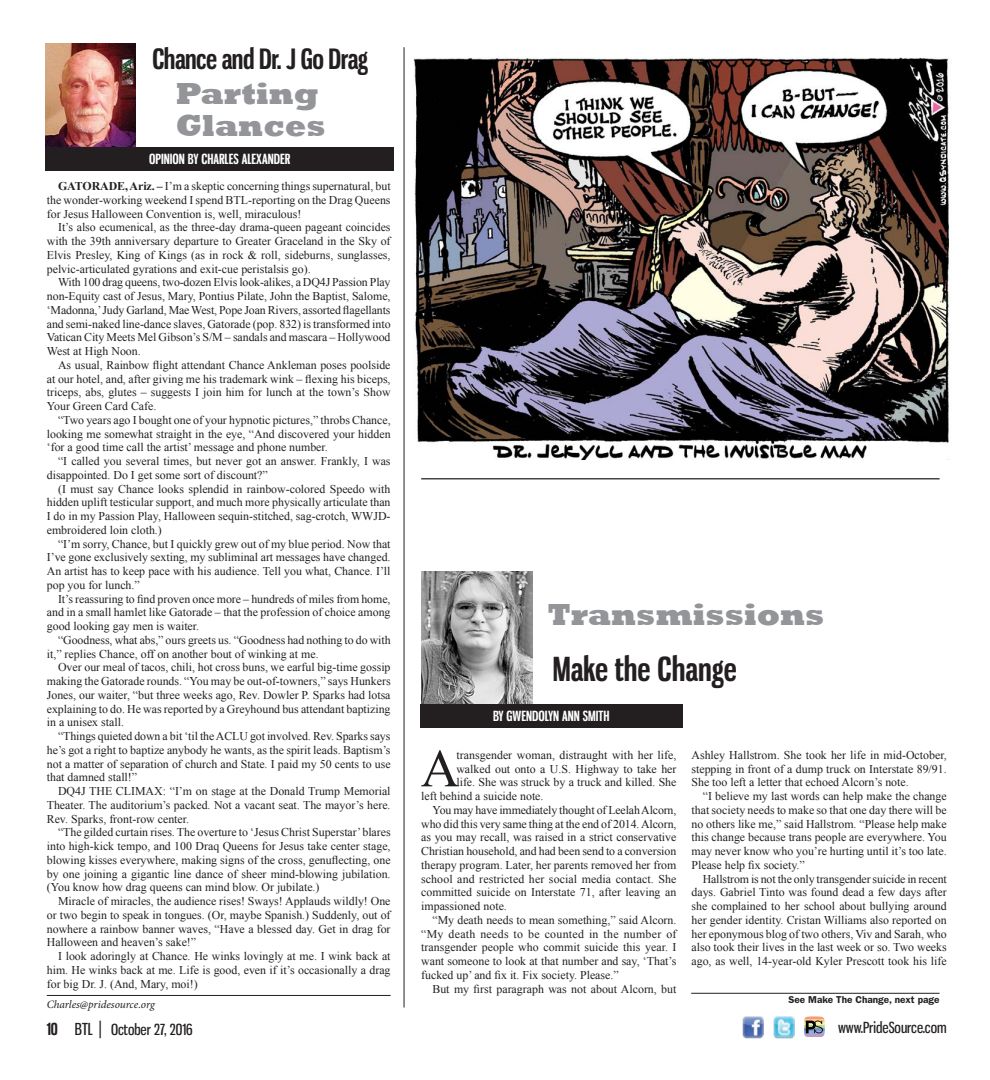
<style>
.page{position:relative;width:990px;height:1080px;background:#fff}
.page>*{position:absolute;margin:0;border:0;box-sizing:border-box;transform-origin:0 0}
.Body_Copy_-_DropCap{font:53.38px "Times New Roman";color:#231f20}
.Headline_2_-_Small{font:700 32.5px "Gnuolane Rg";color:#231f20}
.Column_Name{font:800 31.25px/31.2px "Rockwell";color:#939598}
.t1{font:700 27.5px "Gnuolane Rg";letter-spacing:-.02em;color:#231f20}
.t2{font:15px "Gnuolane Rg";color:#231f20}
.ByLine_New{font:700 13.75px "Gnuolane Rg";color:#fff}
.Body_Copy{font:11.88px/13.8px "Times New Roman";color:#231f20;text-align:justify}
.Body_Copy_-_DropCap-2{font:11.88px "Times New Roman";color:#231f20}
.Tag_Line{font:italic 11.25px "Minion Pro";letter-spacing:-.01em;color:#231f20}
.Continued_on{font:600 10px "Franklin Gothic";color:#231f20}
.s1{font-weight:700}
.s2{font-weight:700;font-size:16.25px}
.s3{font-size:16.25px}
.s4{font-size:17.5px}
</style>
<div class="page">
<img style="left:773px;top:1016px;width:22px;height:22px">
<img style="left:742px;top:1016px;width:22px;height:22px">
<hr style="left:804px;top:1016px;width:21px;height:3px;background:#f69a7a">
<hr style="left:804px;top:1019px;width:21px;height:3px;background:#fdc88a">
<hr style="left:804px;top:1022px;width:21px;height:3px;background:#f6f3a2">
<hr style="left:804px;top:1025px;width:21px;height:3px;background:#b7d99b">
<hr style="left:804px;top:1028px;width:21px;height:3px;background:#868fc4">
<hr style="left:804px;top:1031px;width:21px;height:3px;background:#8fafd8">
<hr style="left:804px;top:1034px;width:21px;height:3px;background:#bb9cc9">
<svg style="left:806px;top:1021px;width:17px;height:12px"></svg>
<img style="left:413px;top:57px;width:537px;height:403px">
<img style="left:46px;top:44px;width:90px;height:104px">
<div style="left:46px;top:148px;width:348px;height:23px;background:#231f20"></div>
<hr style="left:404px;top:47px;width:1px;height:961px;background:#231f20">
<img style="left:421px;top:571px;width:112px;height:134px">
<hr style="left:691px;top:993px;width:249px;height:1px;background:#231f20">
<hr style="left:47px;top:995px;width:344px;height:1px;background:#231f20">
<div style="left:420px;top:705px;width:262px;height:23px;background:#231f20"></div>
<hr style="left:421px;top:478px;width:519px;height:1px;background:#231f20">
<p class="t1" style="left:152px;top:43px;width:217px">Chance and Dr. J Go Drag</p>
<p class="Column_Name" style="left:176px;top:79px;width:152px">Parting<br>Glances</p>
<p class="ByLine_New" style="left:149px;top:151px;width:143px">OPINION BY CHARLES ALEXANDER</p>
<p class="Body_Copy" style="left:47px;top:179px;width:345px;text-indent:11px"><span class="s1">GATORADE, Ariz. –</span> I’m a skeptic concerning things supernatural, but the wonder-working weekend I spend BTL-reporting on the Drag Queens for Jesus Halloween Convention is, well, miraculous!</p>
<p class="Body_Copy" style="left:47px;top:220px;width:345px;text-indent:11px">It’s also ecumenical, as the three-day drama-queen pageant coincides with the 39th anniversary departure to Greater Graceland in the Sky of Elvis Presley, King of Kings (as in rock &amp; roll, sideburns, sunglasses, pelvic-articulated gyrations and exit-cue peristalsis go).</p>
<p class="Body_Copy" style="left:47px;top:275px;width:345px;text-indent:11px">With 100 drag queens, two-dozen Elvis look-alikes, a DQ4J Passion Play non-Equity cast of Jesus, Mary, Pontius Pilate, John the Baptist, Salome, ‘Madonna,’ Judy Garland, Mae West, Pope Joan Rivers, assorted flagellants and semi-naked line-dance slaves, Gatorade (pop. 832) is transformed into Vatican City Meets Mel Gibson’s S/M – sandals and mascara – Hollywood West at High Noon.</p>
<p class="Body_Copy" style="left:47px;top:358px;width:345px;text-indent:11px">As usual, Rainbow flight attendant Chance Ankleman poses poolside at our hotel, and, after giving me his trademark wink – flexing his biceps, triceps, abs, glutes – suggests I join him for lunch at the town’s Show Your Green Card Cafe.</p>
<p class="Body_Copy" style="left:47px;top:413px;width:345px;text-indent:11px">“Two years ago I bought one of your hypnotic pictures,” throbs Chance, looking me somewhat straight in the eye, “And discovered your hidden ‘for a good time call the artist’ message and phone number.</p>
<p class="Body_Copy" style="left:47px;top:454px;width:345px;text-indent:11px">“I called you several times, but never got an answer. Frankly, I was disappointed. Do I get some sort of discount?”</p>
<p class="Body_Copy" style="left:47px;top:482px;width:345px;text-indent:11px">(I must say Chance looks splendid in rainbow-colored Speedo with hidden uplift testicular support, and much more physically articulate than I do in my Passion Play, Halloween sequin-stitched, sag-crotch, WWJD&shy;embroidered loin cloth.)</p>
<p class="Body_Copy" style="left:47px;top:537px;width:345px;text-indent:11px">“I’m sorry, Chance, but I quickly grew out of my blue period. Now that I’ve gone exclusively sexting, my subliminal art messages have changed.<br>An artist has to keep pace with his audience. Tell you what, Chance. I’ll pop you for lunch.”</p>
<p class="Body_Copy" style="left:47px;top:592px;width:345px;text-indent:11px">It’s reassuring to find proven once more – hundreds of miles from home, and in a small hamlet like Gatorade – that the profession of choice among good looking gay men is waiter.</p>
<p class="Body_Copy" style="left:47px;top:633px;width:345px;text-indent:11px">“Goodness, what abs,” ours greets us. “Goodness had nothing to do with it,” replies Chance, off on another bout of winking at me.</p>
<p class="Body_Copy" style="left:47px;top:660px;width:345px;text-indent:11px">Over our meal of tacos, chili, hot cross buns, we earful big-time gossip making the Gatorade rounds. “You may be out-of-towners,” says Hunkers Jones, our waiter, “but three weeks ago, Rev. Dowler P. Sparks had lotsa explaining to do. He was reported by a Greyhound bus attendant baptizing in a unisex stall.</p>
<p class="Body_Copy" style="left:47px;top:729px;width:345px;text-indent:11px">“Things quieted down a bit ‘til the ACLU got involved. Rev. Sparks says he’s got a right to baptize anybody he wants, as the spirit leads. Baptism’s not a matter of separation of church and State. I paid my 50 cents to use that damned stall!”</p>
<p class="Body_Copy" style="left:47px;top:784px;width:345px;text-indent:11px">DQ4J THE CLIMAX: “I’m on stage at the Donald Trump Memorial Theater. The auditorium’s packed. Not a vacant seat. The mayor’s here.<br>Rev. Sparks, front-row center.</p>
<p class="Body_Copy" style="left:47px;top:825px;width:345px;text-indent:11px">“The gilded curtain rises. The overture to ‘Jesus Christ Superstar’ blares into high-kick tempo, and 100 Draq Queens for Jesus take center stage, blowing kisses everywhere, making signs of the cross, genuflecting, one by one joining a gigantic line dance of sheer mind-blowing jubilation. (You know how drag queens can mind blow. Or jubilate.)</p>
<p class="Body_Copy" style="left:47px;top:894px;width:345px;text-indent:11px">Miracle of miracles, the audience rises! Sways! Applauds wildly! One or two begin to speak in tongues. (Or, maybe Spanish.) Suddenly, out of nowhere a rainbow banner waves, “Have a blessed day. Get in drag for Halloween and heaven’s sake!”</p>
<p class="Body_Copy" style="left:47px;top:949px;width:345px;text-indent:11px">I look adoringly at Chance. He winks lovingly at me. I wink back at him. He winks back at me. Life is good, even if it’s occasionally a drag for big Dr. J. (And, Mary, moi!)</p>
<p class="Tag_Line" style="left:47px;top:998px;width:110px">Charles@pridesource.org</p>
<p class="Column_Name" style="left:547px;top:600px;width:279px">Transmissions</p>
<p class="Headline_2_-_Small" style="left:553px;top:649px;width:186px">Make the Change</p>
<p class="ByLine_New" style="left:493px;top:708px;width:118px">BY GWENDOLYN ANN SMITH</p>
<p class="Body_Copy_-_DropCap" style="left:421px;top:733px;width:40px">A</p>
<p class="Body_Copy_-_DropCap-2" style="left:456px;top:747px;width:222px">transgender woman, distraught with her life,</p>
<p class="Body_Copy_-_DropCap-2" style="left:456px;top:761px;width:222px">walked out onto a U.S. Highway to take her</p>
<p class="Body_Copy_-_DropCap-2" style="left:456px;top:774px;width:222px">life. She was struck by a truck and killed. She</p>
<p class="Body_Copy_-_DropCap-2" style="left:421px;top:788px;width:124px">left behind a suicide note.</p>
<p class="Body_Copy" style="left:421px;top:803px;width:257px;text-indent:11px">You may have immediately thought of Leelah Alcorn, who did this very same thing at the end of 2014. Alcorn, as you may recall, was raised in a strict conservative Christian household, and had been send to a conversion therapy program. Later, her parents removed her from school and restricted her social media contact. She committed suicide on Interstate 71, after leaving an impassioned note.</p>
<p class="Body_Copy" style="left:421px;top:913px;width:257px;text-indent:11px">“My death needs to mean something,” said Alcorn. “My death needs to be counted in the number of transgender people who commit suicide this year. I want someone to look at that number and say, ‘That’s fucked up’ and fix it. Fix society. Please.”</p>
<p class="Body_Copy" style="left:432px;top:982px;width:246px">But my first paragraph was not about Alcorn, but</p>
<p class="Body_Copy" style="left:691px;top:748px;width:257px">Ashley Hallstrom. She took her life in mid-October, stepping in front of a dump truck on Interstate 89/91.<br>She too left a letter that echoed Alcorn’s note.</p>
<p class="Body_Copy" style="left:691px;top:789px;width:257px;text-indent:11px">“I believe my last words can help make the change that society needs to make so that one day there will be no others like me,” said Hallstrom. “Please help make this change because trans people are everywhere. You may never know who you’re hurting until it’s too late.<br>Please help fix society.”</p>
<p class="Body_Copy" style="left:691px;top:872px;width:257px;text-indent:11px">Hallstrom is not the only transgender suicide in recent days. Gabriel Tinto was found dead a few days after she complained to her school about bullying around her gender identity. Cristan Williams also reported on her eponymous blog of two others, Viv and Sarah, who also took their lives in the last week or so. Two weeks ago, as well, 14-year-old Kyler Prescott took his life</p>
<p class="Continued_on" style="left:788px;top:993px;width:153px">See Make The Change, next page</p>
<p class="t2" style="left:47px;top:1021px;width:147px"><span class="s2">10</span> <span class="s3">BTL</span> <span class="s4">|</span> October 27, 2016</p>
<p class="t2" style="left:838px;top:1019px;width:110px">www.PrideSource.com</p>
</div>
